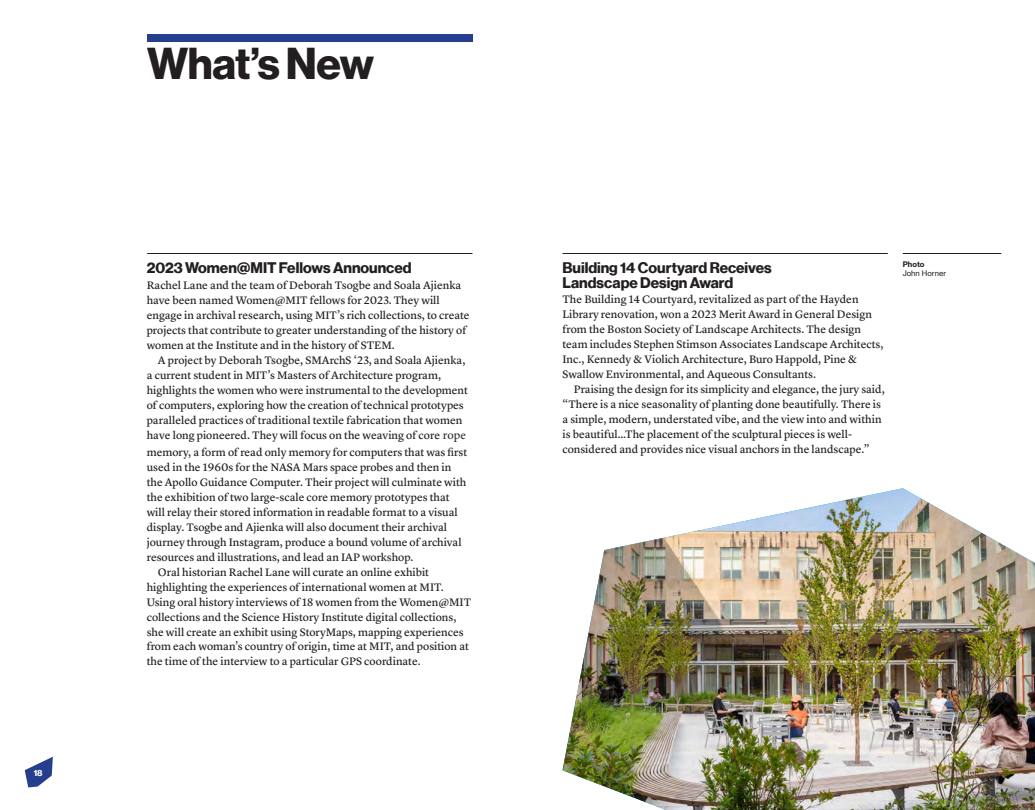
<style>
.page{position:relative;width:1035px;height:810px;background:#fff}
.page>*{position:absolute;margin:0;border:0;box-sizing:border-box;transform-origin:0 0}
.HEADLINE{font:43.75px "N Haas Grotesk DS Std 75 Bd";letter-spacing:-.01em;color:#231f20}
.SUB_HEAD{font:15px/15px "N Haas Grotesk DS Pro 75 Bd";color:#231f20}
.BODYCOPY{font:15px "N Haas Grotesk DS Pro 75 Bd";color:#231f20}
.BODYCOPY-2{font:11.25px/15px "Lyon Text Regular No.2";color:#231f20}
.FIRST_PARAGRAPH{font:11.25px/15px "Lyon Text Regular No.2";color:#231f20}
.t1{font:8.75px "N Haas Grotesk DS Std 75 Bd";color:#fff}
.t2{font:7.5px/9px "N Haas Grotesk TX Pro 55 Rg";color:#231f20}
.s1{font-family:"Minion Pro";font-size:12.5px}
.s2{font-family:"N Haas Grotesk TX Pro 75 Bd"}
</style>
<div class="page">
<svg style="left:25px;top:757px;width:28px;height:31px"></svg>
<div style="left:147px;top:34px;width:325px;height:8px;background:#253f8e"></div>
<hr style="left:562px;top:253px;width:326px;height:1px;background:#231f20">
<hr style="left:903px;top:253px;width:98px;height:1px;background:#231f20">
<hr style="left:147px;top:253px;width:325px;height:1px;background:#231f20">
<img style="left:562px;top:488px;width:473px;height:322px">
<p class="t1" style="left:34px;top:768px;width:10px">18</p>
<p class="HEADLINE" style="left:147px;top:38px;width:228px">What’s New</p>
<p class="BODYCOPY" style="left:147px;top:259px;width:266px">2023 Women@MIT Fellows Announced</p>
<p class="BODYCOPY-2" style="left:147px;top:277px;width:316px">Rachel Lane and the team of Deborah Tsogbe and Soala Ajienka</p>
<p class="BODYCOPY-2" style="left:147px;top:292px;width:295px">have been named Women@MIT fellows for 2023. They will</p>
<p class="BODYCOPY-2" style="left:147px;top:307px;width:324px">engage in archival research, using MIT’s rich collections, to create</p>
<p class="BODYCOPY-2" style="left:147px;top:322px;width:321px">projects that contribute to greater understanding of the history of</p>
<p class="BODYCOPY-2" style="left:147px;top:337px;width:250px">women at the Institute and in the history of STEM.</p>
<p class="BODYCOPY-2" style="left:158px;top:352px;width:309px">A project by Deborah Tsogbe, SMArchS ‘23, and Soala Ajienka,</p>
<p class="BODYCOPY-2" style="left:147px;top:367px;width:296px">a current student in MIT’s Masters of Architecture program,</p>
<p class="BODYCOPY-2" style="left:147px;top:382px;width:323px">highlights the women who were instrumental to the development</p>
<p class="BODYCOPY-2" style="left:147px;top:397px;width:319px">of computers, exploring how the creation of technical prototypes</p>
<p class="BODYCOPY-2" style="left:147px;top:412px;width:317px">paralleled practices of traditional textile fabrication that women</p>
<p class="BODYCOPY-2" style="left:147px;top:427px;width:320px">have long pioneered. They will focus on the weaving of core <span class="s1">rope</span></p>
<p class="BODYCOPY-2" style="left:147px;top:443px;width:322px">memory, a form of read only memory for computers that was first</p>
<p class="BODYCOPY-2" style="left:147px;top:458px;width:306px">used in the 1960s for the NASA Mars space probes and then in</p>
<p class="BODYCOPY-2" style="left:147px;top:473px;width:321px">the Apollo Guidance Computer. Their project will culminate with</p>
<p class="BODYCOPY-2" style="left:147px;top:488px;width:304px">the exhibition of two large-scale core memory prototypes that</p>
<p class="BODYCOPY-2" style="left:147px;top:503px;width:313px">will relay their stored information in readable format to a visual</p>
<p class="BODYCOPY-2" style="left:147px;top:518px;width:302px">display. Tsogbe and Ajienka will also document their archival</p>
<p class="BODYCOPY-2" style="left:147px;top:533px;width:316px">journey through Instagram, produce a bound volume of archival</p>
<p class="BODYCOPY-2" style="left:147px;top:548px;width:268px">resources and illustrations, and lead an IAP workshop.</p>
<p class="BODYCOPY-2" style="left:158px;top:563px;width:273px">Oral historian Rachel Lane will curate an online exhibit</p>
<p class="BODYCOPY-2" style="left:147px;top:578px;width:299px">highlighting the experiences of international women at MIT.</p>
<p class="BODYCOPY-2" style="left:147px;top:593px;width:326px">Using oral history interviews of 18 women from the Women@MIT</p>
<p class="BODYCOPY-2" style="left:147px;top:608px;width:311px">collections and the Science History Institute digital collections,</p>
<p class="BODYCOPY-2" style="left:147px;top:623px;width:318px">she will create an exhibit using StoryMaps, mapping experiences</p>
<p class="BODYCOPY-2" style="left:147px;top:638px;width:324px">from each woman’s country of origin, time at MIT, and position at</p>
<p class="BODYCOPY-2" style="left:147px;top:653px;width:275px">the time of the interview to a particular GPS coordinate.</p>
<p class="SUB_HEAD" style="left:562px;top:260px;width:211px">Building 14 Courtyard Receives<br>Landscape Design Award</p>
<p class="FIRST_PARAGRAPH" style="left:562px;top:290px;width:323px">The Building 14 Courtyard, revitalized as part of the Hayden Library renovation, won a 2023 Merit Award in General Design from the Boston Society of Landscape Architects. The design team includes Stephen Stimson Associates Landscape Architects, Inc., Kennedy &amp; Violich Architecture, Buro Happold, Pine &amp; Swallow Environmental, and Aqueous Consultants.</p>
<p class="BODYCOPY-2" style="left:562px;top:380px;width:324px;text-indent:11px">Praising the design for its simplicity and elegance, the jury said, “There is a nice seasonality of planting done beautifully. There is a simple, modern, understated vibe, and the view into and within is beautiful…The placement of the sculptural pieces is well&shy;considered and provides nice visual anchors in the landscape.”</p>
<p class="t2" style="left:903px;top:259px;width:45px"><span class="s2">Photo<br></span>John Horner</p>
</div>
